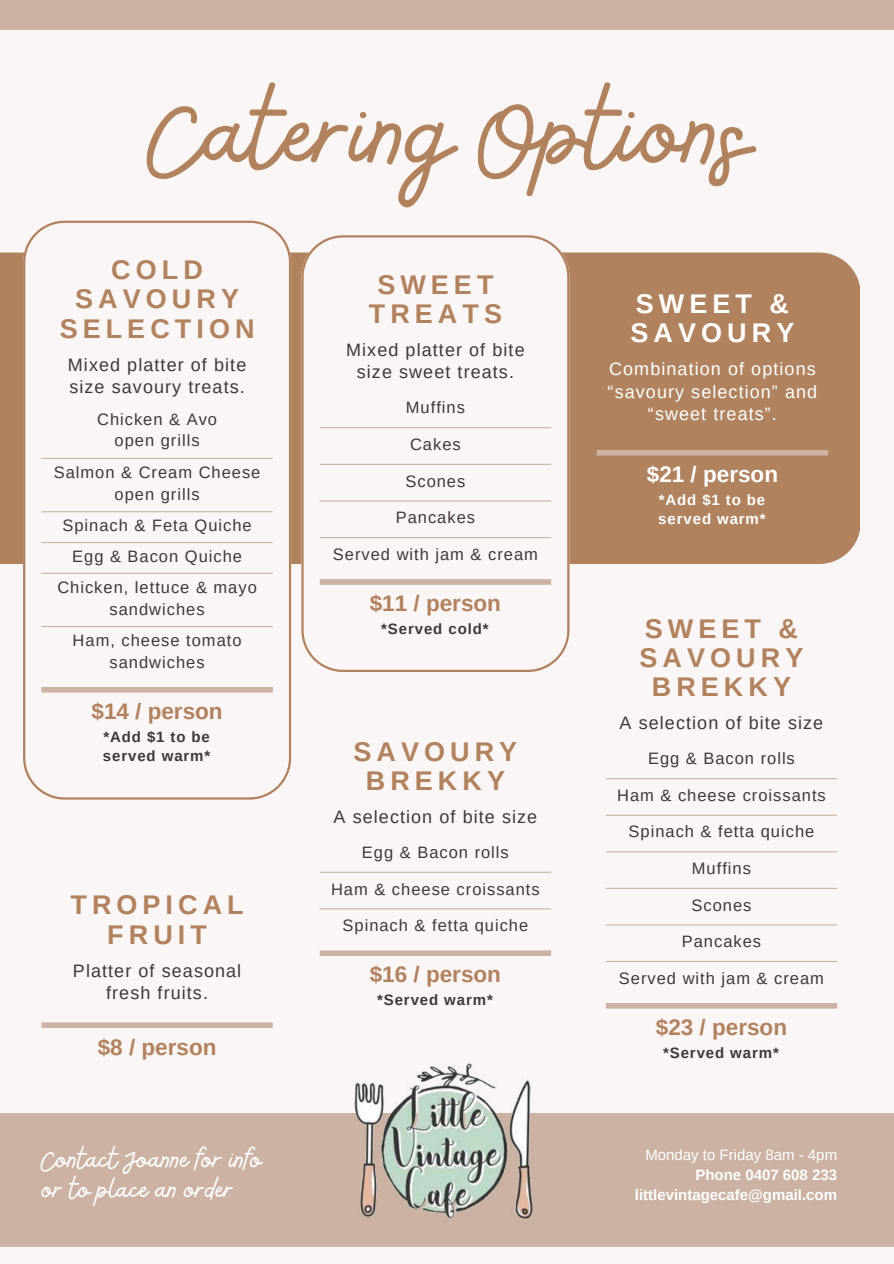
<style>
.page{position:relative;width:894px;height:1264px;background:#fff}
.page>*{position:absolute;margin:0;border:0;box-sizing:border-box;transform-origin:0 0}
.t1{font:120.75px "Bellaboo";color:#b1825e}
.t2{font:32.55px/30.3px "Bellaboo";color:#fff}
.t3{font:700 27px/29.2px "Arimo";letter-spacing:.19em;color:#b1825e;text-align:center}
.t4{font:700 27px/29.2px "Arimo";letter-spacing:.19em;color:#fff}
.t5{font:700 22.5px "Arimo";color:#b1825e}
.t6{font:700 22.5px "Arimo";color:#fff}
.t7{font:18px/22.5px "Arimo";letter-spacing:.06em;color:#403737;text-align:center}
.t8{font:18px/22.5px "Arimo";letter-spacing:.06em;color:#fff;text-align:center}
.t9{font:16.5px/21.3px "Arimo";letter-spacing:.06em;color:#403737;text-align:center}
.t10{font:700 15px/19.2px "Arimo";letter-spacing:.06em;color:#403737}
.t11{font:700 15px/20.2px "Arimo";color:#fff;text-align:right}
.t12{font:700 15px/19.2px "Arimo";letter-spacing:.06em;color:#fff}
.t13{font:15px "Arimo";color:#fff}
</style>
<div class="page">
<div style="left:0;top:0;width:893px;height:1263px;background:#faf6f5"></div>
<div style="left:0;top:0;width:893px;height:30px;background:#cbb2a3"></div>
<div style="left:0;top:1113px;width:893px;height:134px;background:#cbb2a3"></div>
<div style="left:0;top:252px;width:859px;height:312px;background:#b1825e"></div>
<svg style="left:23px;top:221px;width:268px;height:578px"></svg>
<div style="left:41px;top:687px;width:232px;height:5px;background:#cbb2a3"></div>
<hr style="left:41px;top:458px;width:232px;height:1px;background:#cbb2a3">
<hr style="left:41px;top:511px;width:232px;height:1px;background:#cbb2a3">
<hr style="left:41px;top:542px;width:232px;height:1px;background:#cbb2a3">
<hr style="left:41px;top:572px;width:232px;height:2px;background:#cbb2a3">
<hr style="left:41px;top:626px;width:232px;height:1px;background:#cbb2a3">
<svg style="left:301px;top:235px;width:268px;height:437px"></svg>
<hr style="left:319px;top:427px;width:232px;height:1px;background:#cbb2a3">
<hr style="left:319px;top:464px;width:232px;height:1px;background:#cbb2a3">
<hr style="left:319px;top:500px;width:232px;height:1px;background:#cbb2a3">
<hr style="left:319px;top:537px;width:232px;height:1px;background:#cbb2a3">
<div style="left:319px;top:579px;width:232px;height:6px;background:#cbb2a3"></div>
<hr style="left:319px;top:871px;width:232px;height:1px;background:#cbb2a3">
<hr style="left:319px;top:908px;width:232px;height:1px;background:#cbb2a3">
<div style="left:319px;top:950px;width:232px;height:6px;background:#cbb2a3"></div>
<img style="left:354px;top:1063px;width:179px;height:157px">
<div style="left:596px;top:450px;width:231px;height:5px;background:#cbb2a3"></div>
<div style="left:41px;top:1022px;width:232px;height:5px;background:#cbb2a3"></div>
<hr style="left:605px;top:778px;width:231px;height:1px;background:#cbb2a3">
<hr style="left:605px;top:814px;width:231px;height:1px;background:#cbb2a3">
<div style="left:605px;top:1003px;width:231px;height:5px;background:#cbb2a3"></div>
<hr style="left:605px;top:851px;width:231px;height:1px;background:#cbb2a3">
<hr style="left:605px;top:887px;width:231px;height:1px;background:#cbb2a3">
<hr style="left:605px;top:924px;width:231px;height:1px;background:#cbb2a3">
<hr style="left:605px;top:960px;width:231px;height:2px;background:#cbb2a3">
<h1 class="t1" style="left:149px;top:56px;width:604px">Catering Options</h1>
<h3 class="t3" style="left:60px;top:255px;width:196px">COLD<br>SAVOURY<br>SELECTION</h3>
<p class="t7" style="left:68px;top:353px;width:180px;text-align:left">Mixed platter of bite size savoury treats.</p>
<p class="t9" style="left:97px;top:408px;width:121px">Chicken &amp; Avo open grills</p>
<p class="t9" style="left:54px;top:462px;width:208px">Salmon &amp; Cream Cheese open grills</p>
<p class="t9" style="left:57px;top:510px;width:201px;line-height:31px">Spinach &amp; Feta Quiche<br>Egg &amp; Bacon Quiche<br>Chicken, lettuce &amp; mayo</p>
<p class="t9" style="left:73px;top:593px;width:170px;line-height:31.8px">sandwiches<br>Ham, cheese tomato</p>
<p class="t9" style="left:110px;top:651px;width:96px">sandwiches</p>
<h3 class="t5" style="left:91px;top:698px;width:133px">$14 / person</h3>
<p class="t10" style="left:103px;top:726px;width:109px">*Add $1 to be served warm*</p>
<h3 class="t3" style="left:70px;top:890px;width:175px">TROPICAL<br>FRUIT</h3>
<p class="t7" style="left:73px;top:959px;width:170px">Platter of seasonal fresh fruits.</p>
<h3 class="t5" style="left:98px;top:1034px;width:120px">$8 / person</h3>
<h2 class="t2" style="left:41px;top:1144px;width:222px">Contact Joanne for info or to place an order</h2>
<h3 class="t3" style="left:369px;top:269px;width:135px">SWEET<br>TREATS</h3>
<p class="t7" style="left:346px;top:338px;width:180px">Mixed platter of bite size sweet treats.</p>
<p class="t9" style="left:406px;top:397px;width:61px">Muffins</p>
<p class="t9" style="left:410px;top:433px;width:52px">Cakes</p>
<p class="t9" style="left:405px;top:470px;width:61px">Scones</p>
<p class="t9" style="left:395px;top:507px;width:81px">Pancakes</p>
<p class="t9" style="left:333px;top:543px;width:206px">Served with jam &amp; cream</p>
<h3 class="t5" style="left:370px;top:591px;width:133px">$11 / person</h3>
<p class="t10" style="left:381px;top:619px;width:109px">*Served cold*</p>
<h3 class="t3" style="left:353px;top:736px;width:165px">SAVOURY<br>BREKKY</h3>
<p class="t7" style="left:333px;top:805px;width:205px">A selection of bite size</p>
<p class="t9" style="left:362px;top:841px;width:148px">Egg &amp; Bacon rolls</p>
<p class="t9" style="left:331px;top:878px;width:210px">Ham &amp; cheese croissants</p>
<p class="t9" style="left:342px;top:914px;width:187px">Spinach &amp; fetta quiche</p>
<h3 class="t5" style="left:370px;top:962px;width:133px">$16 / person</h3>
<p class="t10" style="left:377px;top:990px;width:117px">*Served warm*</p>
<h3 class="t4" style="left:630px;top:289px;width:165px">SWEET &amp;<br>SAVOURY</h3>
<p class="t8" style="left:607px;top:358px;width:211px">Combination of options “savoury selection” and “sweet treats”.</p>
<h3 class="t6" style="left:646px;top:461px;width:133px">$21 / person</h3>
<p class="t12" style="left:658px;top:489px;width:109px">*Add $1 to be served warm*</p>
<h3 class="t3" style="left:639px;top:614px;width:165px">SWEET &amp;<br>SAVOURY<br>BREKKY</h3>
<p class="t7" style="left:619px;top:712px;width:205px">A selection of bite size</p>
<p class="t9" style="left:647px;top:748px;width:148px">Egg &amp; Bacon rolls</p>
<p class="t9" style="left:617px;top:784px;width:210px">Ham &amp; cheese croissants</p>
<p class="t9" style="left:628px;top:821px;width:187px">Spinach &amp; fetta quiche</p>
<p class="t9" style="left:691px;top:857px;width:61px">Muffins</p>
<p class="t9" style="left:691px;top:894px;width:61px">Scones</p>
<p class="t9" style="left:681px;top:930px;width:81px">Pancakes</p>
<p class="t9" style="left:618px;top:967px;width:206px">Served with jam &amp; cream</p>
<h3 class="t5" style="left:655px;top:1014px;width:133px">$23 / person</h3>
<p class="t10" style="left:663px;top:1042px;width:117px">*Served warm*</p>
<p class="t13" style="left:645px;top:1146px;width:193px">Monday to Friday 8am - 4pm</p>
<p class="t11" style="left:634px;top:1164px;width:204px">Phone 0407 608 233 littlevintagecafe@gmail.com</p>
</div>
